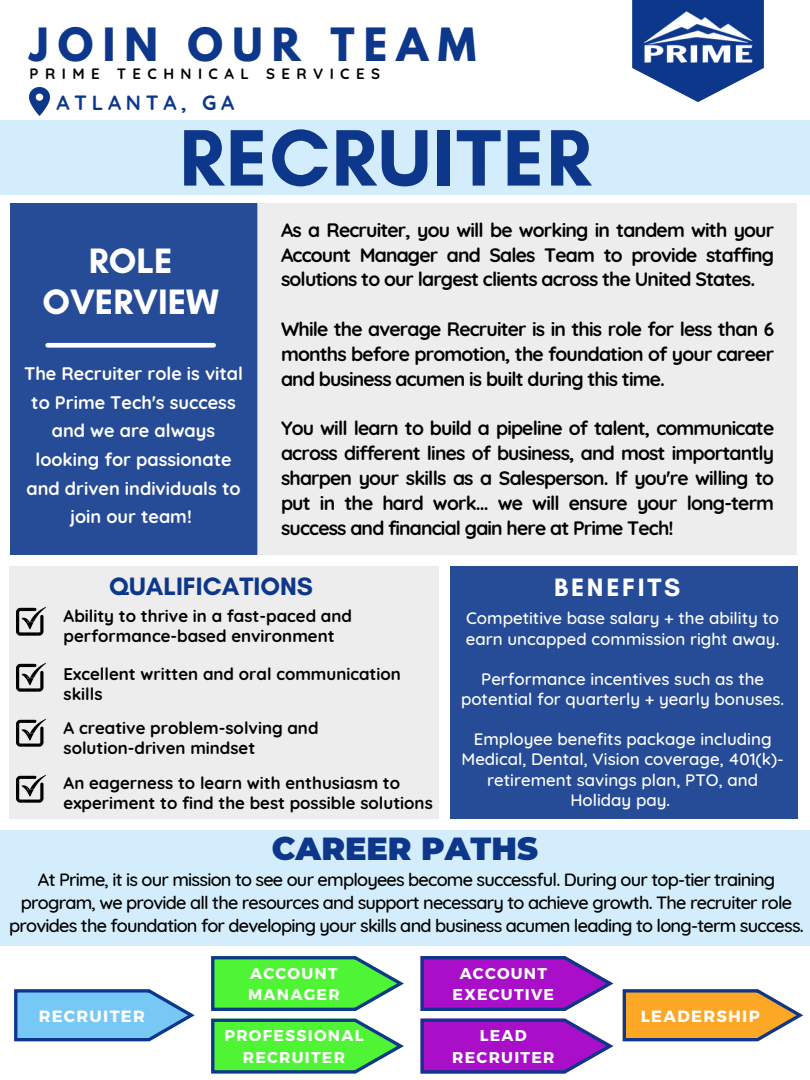
<style>
.page{position:relative;width:810px;height:1080px;background:#fff}
.page>*{position:absolute;margin:0;border:0;box-sizing:border-box;transform-origin:0 0}
.t1{font:700 81.5px "Glacial Indifference";letter-spacing:.02em;color:#0d378b}
.t2{font:700 40.62px "League Spartan";letter-spacing:.225em;color:#0d378b}
.t3{font:700 35.94px/41.8px "Glacial Indifference";color:#fff;text-align:center}
.t4{font:900 31.88px "Montserrat";color:#0d378b}
.t5{font:700 25.62px "Glacial Indifference";color:#0d378b}
.t6{font:700 25.62px "Glacial Indifference";letter-spacing:.105em;color:#fff}
.t7{font:700 20.62px "Quicksand";letter-spacing:.225em;color:#0d378b}
.t8{font:700 19.38px/24.9px "Quicksand";letter-spacing:-.045em;color:#000;text-align:justify}
.t9{font:500 18.12px/23.4px "Quicksand";letter-spacing:-.045em;color:#000;text-align:center}
.t10{font:700 18.12px/28.6px "Quicksand";color:#fff;text-align:center}
.t11{font:500 16.88px/20.1px "Quicksand";color:#fff;text-align:center}
.t12{font:700 16.88px/20.1px "Quicksand";color:#000}
.t13{font:700 16.25px "Montserrat";letter-spacing:.08em;color:#fff}
.t14{font:700 15.62px/21.6px "Montserrat";letter-spacing:.08em;color:#fff;text-align:center}
.t15{font:700 15px "Quicksand";letter-spacing:.43em;color:#000}
</style>
<div class="page">
<div style="left:10px;top:203px;width:248px;height:352px;background:#264c97"></div>
<div style="left:48px;top:343px;width:166px;height:5px;background:#fff"></div>
<div style="left:257px;top:203px;width:540px;height:352px;background:#ededed"></div>
<div style="left:10px;top:566px;width:429px;height:253px;background:#ededed"></div>
<div style="left:450px;top:566px;width:347px;height:253px;background:#264c97"></div>
<div style="left:0;top:120px;width:810px;height:75px;background:#d3edfc"></div>
<svg style="left:211px;top:1019px;width:193px;height:55px;background:#5cdc5a"></svg>
<svg style="left:421px;top:956px;width:192px;height:55px;background:#9d30c6"></svg>
<svg style="left:211px;top:956px;width:193px;height:55px;background:#5bdb59"></svg>
<svg style="left:14px;top:989px;width:181px;height:52px;background:#79bae8"></svg>
<svg style="left:421px;top:1019px;width:192px;height:55px;background:#9e31c6"></svg>
<svg style="left:623px;top:989px;width:180px;height:52px;background:#daa14f"></svg>
<div style="left:0;top:830px;width:810px;height:115px;background:#d3edfc"></div>
<img style="left:17px;top:664px;width:29px;height:27px">
<img style="left:17px;top:720px;width:29px;height:27px">
<img style="left:17px;top:775px;width:29px;height:27px">
<img style="left:17px;top:608px;width:29px;height:27px">
<img style="left:30px;top:88px;width:19px;height:28px">
<svg style="left:632px;top:0;width:132px;height:102px"></svg>
<img style="left:641px;top:11px;width:114px;height:54px">
<h2 class="t2" style="left:30px;top:25px;width:130px">JOIN</h2>
<p class="t15" style="left:30px;top:64px;width:72px">P RIME</p>
<p class="t15" style="left:117px;top:64px;width:265px">TECHNICAL SERVIC ES</p>
<h2 class="t2" style="left:188px;top:25px;width:115px">OUR</h2>
<h2 class="t2" style="left:330px;top:25px;width:147px">TEAM</h2>
<p class="t7" style="left:56px;top:89px;width:179px">ATLANTA, GA</p>
<h1 class="t1" style="left:179px;top:108px;width:413px">RECRUITER</h1>
<h3 class="t3" style="left:42px;top:239px;width:178px">ROLE<br>OVERVIEW</h3>
<p class="t10" style="left:24px;top:359px;width:221px">The Recruiter role is vital to Prime Tech's success and we are always looking for passionate and driven individuals to join our team!</p>
<p class="t8" style="left:281px;top:217px;width:495px">As a Recruiter, you will be working in tandem with your Account Manager and Sales Team to provide staffing solutions to our largest clients across the United States.</p>
<p class="t8" style="left:281px;top:316px;width:495px">While the average Recruiter is in this role for less than 6 months before promotion, the foundation of your career and business acumen is built during this time.</p>
<p class="t8" style="left:281px;top:416px;width:495px">You will learn to build a pipeline of talent, communicate across different lines of business, and most importantly sharpen your skills as a Salesperson. If you're willing to put in the hard work... we will ensure your long-term success and financial gain here at Prime Tech!</p>
<h3 class="t5" style="left:109px;top:571px;width:205px">QUALIFICATIONS</h3>
<h3 class="t6" style="left:554px;top:572px;width:128px">BENEFITS</h3>
<p class="t12" style="left:64px;top:606px;width:290px">Ability to thrive in a fast-paced and performance-based environment</p>
<p class="t12" style="left:64px;top:663px;width:339px">Excellent written and oral communication skills</p>
<p class="t12" style="left:64px;top:718px;width:256px">A creative problem-solving and solution-driven mindset</p>
<p class="t12" style="left:64px;top:773px;width:371px">An eagerness to learn with enthusiasm to experiment to find the best possible solutions</p>
<p class="t11" style="left:466px;top:608px;width:315px;text-align:left">Competitive base salary + the ability to earn uncapped commission right away.</p>
<p class="t11" style="left:461px;top:668px;width:325px">Performance incentives such as the potential for quarterly + yearly bonuses.</p>
<p class="t11" style="left:461px;top:729px;width:324px">Employee benefits package including<br>Medical, Dental, Vision coverage, 401(k)- retirement savings plan, PTO, and<br>Holiday pay.</p>
<h3 class="t4" style="left:272px;top:829px;width:268px">CAREER PATHS</h3>
<p class="t9" style="left:9px;top:867px;width:796px">At Prime, it is our mission to see our employees become successful. During our top-tier training program, we provide all the resources and support necessary to achieve growth. The recruiter role provides the foundation for developing your skills and business acumen leading to long-term success.</p>
<p class="t13" style="left:39px;top:1005px;width:108px">RECRUITER</p>
<p class="t14" style="left:248px;top:961px;width:93px;text-align:left">ACCOUNT<br>MANAGER</p>
<p class="t14" style="left:224px;top:1024px;width:140px">PROFESSIONAL<br>RECRUITER</p>
<p class="t14" style="left:453px;top:961px;width:103px">ACCOUNT<br>EXECUTIVE</p>
<p class="t14" style="left:452px;top:1024px;width:104px">LEAD<br>RECRUITER</p>
<p class="t13" style="left:641px;top:1005px;width:120px">LEADERSHIP</p>
</div>
